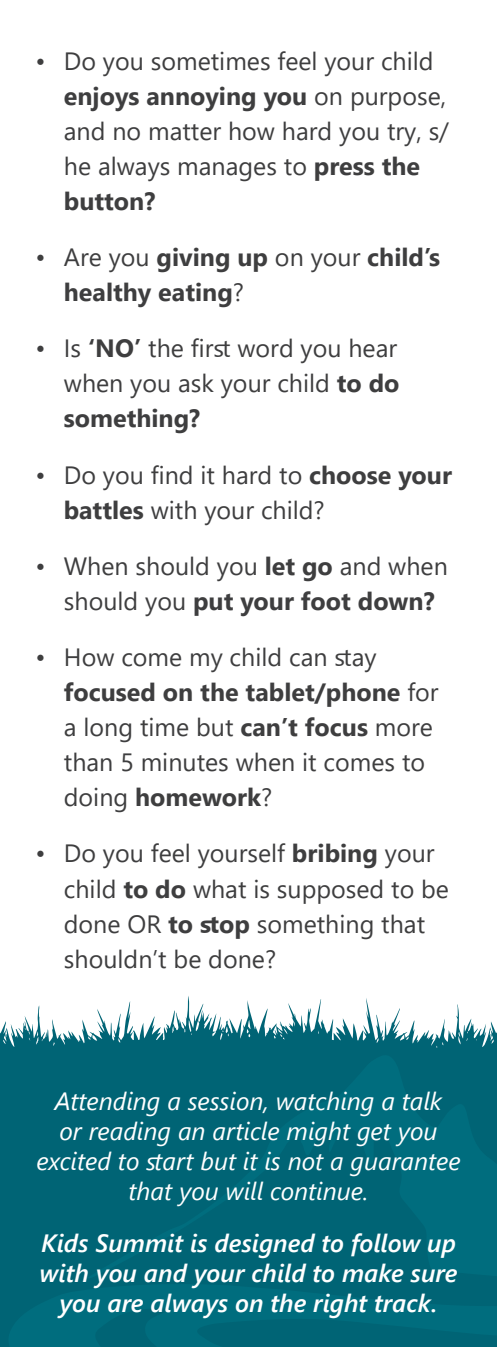
<style>
.page{position:relative;width:497px;height:1347px;background:#fff}
.page>*{position:absolute;margin:0;border:0;box-sizing:border-box;transform-origin:0 0}
.t1{font:25px/35px "Segoe UI";color:#3e3e3f}
.t2{font:italic 25px/30px "Segoe UI";color:#fff;text-align:center}
.t3{font:italic 600 25px/30px "Segoe UI";color:#fff;text-align:center}
.t4{font:700 25px "Segoe UI";color:#3e3e3f}
.s1{font-weight:700}
.s2{font-weight:400}
</style>
<div class="page">
<svg style="left:8px;top:1054px;width:488px;height:292px;fill:#006475"></svg>
<svg style="left:0;top:996px;width:496px;height:58px"></svg>
<p class="t1" style="left:35px;top:41px;width:12px">•</p>
<p class="t1" style="left:35px;top:237px;width:12px">•</p>
<p class="t1" style="left:35px;top:329px;width:12px">•</p>
<p class="t1" style="left:35px;top:455px;width:12px">•</p>
<p class="t1" style="left:35px;top:546px;width:12px">•</p>
<p class="t1" style="left:35px;top:637px;width:12px">•</p>
<p class="t1" style="left:35px;top:834px;width:12px">•</p>
<p class="t1" style="left:64px;top:41px;width:371px">Do you sometimes feel your child</p>
<p class="t1" style="left:64px;top:76px;width:386px"><span class="s1">enjoys annoying you</span> on purpose, and no matter how hard you try /s, he always manages to <span class="s1">press the button?</span></p>
<p class="t4" style="left:64px;top:233px;width:377px"><span class="s2">Are you</span> giving up <span class="s2">on your</span> child s’</p>
<p class="t4" style="left:64px;top:268px;width:181px">healthy eating<span class="s2">?</span></p>
<p class="t1" style="left:64px;top:329px;width:334px">Is <span class="s1">‘NO’</span> the first word you hear</p>
<p class="t1" style="left:64px;top:364px;width:337px">when you ask your child <span class="s1">to do something?</span></p>
<p class="t1" style="left:64px;top:455px;width:389px">Do you find it hard to <span class="s1">choose your</span></p>
<p class="t1" style="left:64px;top:490px;width:262px"><span class="s1">battles</span> with your child?</p>
<p class="t1" style="left:64px;top:546px;width:385px">When should you <span class="s1">let go</span> and when</p>
<p class="t4" style="left:64px;top:577px;width:372px"><span class="s2">should you</span> put your foot down?</p>
<p class="t1" style="left:64px;top:637px;width:314px">How come my child can stay</p>
<p class="t1" style="left:64px;top:672px;width:376px"><span class="s1">focused on the tablet/phone</span> for a long time but <span class="s1">can t’ focus</span> more than 5 minutes when it comes to doing <span class="s1">homework</span>?</p>
<p class="t1" style="left:64px;top:834px;width:371px">Do you feel yourself <span class="s1">bribing</span> your</p>
<p class="t1" style="left:64px;top:869px;width:386px">child <span class="s1">to do</span> what is supposed to be done OR <span class="s1">to stop</span> something that shouldn t’ be done?</p>
<p class="t2" style="left:36px;top:1082px;width:425px">Attending a session, watching a talk<br>or reading an article might get you excited to start but isit not a guarantee that you will continue.</p>
<p class="t3" style="left:40px;top:1223px;width:418px">Kids Summit is designed to follow up with you and your child to make sure you are always on the right track.</p>
</div>
